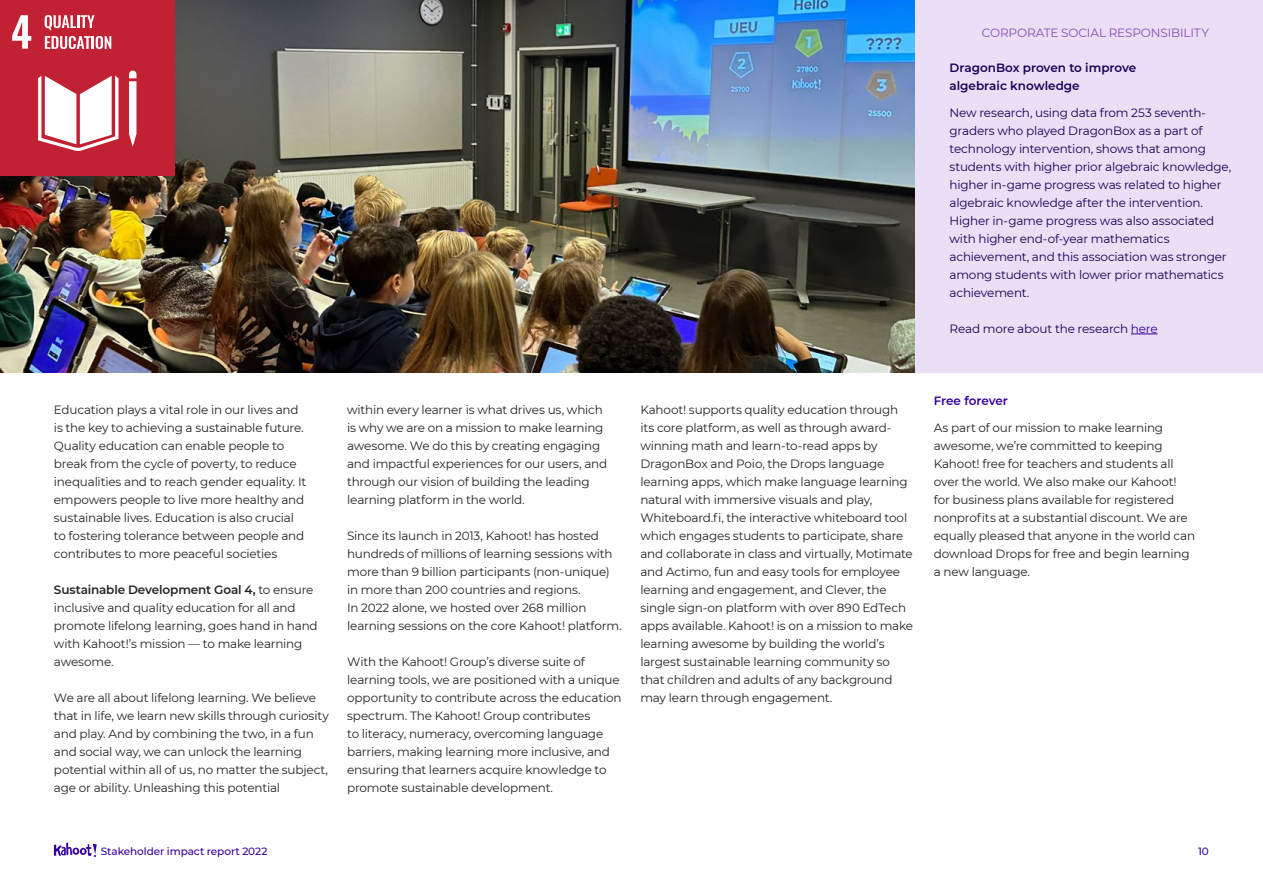
<style>
.page{position:relative;width:1263px;height:893px;background:#fff}
.page>*{position:absolute;margin:0;border:0;box-sizing:border-box;transform-origin:0 0}
.t1{font:12px/18px "Montserrat";letter-spacing:-.015em;color:#242424}
.t2{font:12px/18px "Montserrat";letter-spacing:-.015em;color:#1a0059}
.t3{font:600 12px/18px "Montserrat";color:#1a0059}
.t4{font:12px "Montserrat";letter-spacing:-.01em;color:#864cbf}
.t5{font:600 12px "Montserrat";letter-spacing:-.01em;color:#36009e}
.t6{font:500 10.5px "Montserrat";letter-spacing:-.005em;color:#36009e}
.s1{color:#36009e}
.s2{font-weight:600}
</style>
<div class="page">
<img style="left:0;top:0;width:916px;height:372px">
<div style="left:916px;top:0;width:347px;height:372px;background:#eadff4"></div>
<div style="left:0;top:0;width:174px;height:175px;background:#c22033"></div>
<svg style="left:12px;top:15px;width:19px;height:34px"></svg>
<svg style="left:45px;top:15px;width:66px;height:34px"></svg>
<svg style="left:38px;top:76px;width:80px;height:75px"></svg>
<svg style="left:129px;top:71px;width:7px;height:76px"></svg>
<svg style="left:54px;top:842px;width:43px;height:15px"></svg>
<svg style="left:1131px;top:334px;width:26px;height:1px"></svg>
<p class="t4" style="left:982px;top:25px;width:229px">CORPORATE SOCIAL RESPONSIBILITY</p>
<p class="t3" style="left:949px;top:58px;width:188px">DragonBox proven to improve algebraic knowledge</p>
<p class="t2" style="left:949px;top:103px;width:283px">New research, using data from 253 seventh&shy;graders who played DragonBox as a part of technology intervention, shows that among students with higher prior algebraic knowledge, higher in-game progress was related to higher algebraic knowledge after the intervention.<br>Higher in-game progress was also associated with higher end-of-year mathematics achievement, and this association was stronger among students with lower prior mathematics achievement.</p>
<p class="t2" style="left:949px;top:319px;width:210px">Read more about the research <span class="s1">here</span></p>
<p class="t1" style="left:54px;top:400px;width:254px">Education plays a vital role in our lives and is the key to achieving a sustainable future.<br>Quality education can enable people to break from the cycle of poverty, to reduce inequalities and to reach gender equality. It empowers people to live more healthy and sustainable lives. Education is also crucial to fostering tolerance between people and contributes to more peaceful societies</p>
<p class="t1" style="left:54px;top:580px;width:265px"><span class="s2">Sustainable Development Goal 4,</span> to ensure inclusive and quality education for all and promote lifelong learning, goes hand in hand with Kahoot!’s mission — to make learning awesome.</p>
<p class="t1" style="left:54px;top:688px;width:276px">We are all about lifelong learning. We believe that in life, we learn new skills through curiosity and play. And by combining the two, in a fun and social way, we can unlock the learning potential within all of us, no matter the subject, age or ability. Unleashing this potential</p>
<p class="t1" style="left:347px;top:400px;width:262px">within every learner is what drives us, which is why we are on a mission to make learning awesome. We do this by creating engaging and impactful experiences for our users, and through our vision of building the leading learning platform in the world.</p>
<p class="t1" style="left:347px;top:526px;width:276px">Since its launch in 2013, Kahoot! has hosted hundreds of millions of learning sessions with more than 9 billion participants (non-unique) in more than 200 countries and regions.<br>In 2022 alone, we hosted over 268 million learning sessions on the core Kahoot! platform.</p>
<p class="t1" style="left:347px;top:652px;width:276px">With the Kahoot! Group’s diverse suite of learning tools, we are positioned with a unique opportunity to contribute across the education spectrum. The Kahoot! Group contributes<br>to literacy, numeracy, overcoming language barriers, making learning more inclusive, and ensuring that learners acquire knowledge to promote sustainable development.</p>
<p class="t1" style="left:640px;top:400px;width:274px">Kahoot! supports quality education through its core platform, as well as through award&shy;winning math and learn-to-read apps by DragonBox and Poio, the Drops language learning apps, which make language learning natural with immersive visuals and play, Whiteboard.fi, the interactive whiteboard tool which engages students to participate, share and collaborate in class and virtually, Motimate and Actimo, fun and easy tools for employee learning and engagement, and Clever, the single sign-on platform with over 890 EdTech apps available. Kahoot! is on a mission to make learning awesome by building the world’s largest sustainable learning community so that children and adults of any background may learn through engagement.</p>
<p class="t5" style="left:934px;top:392px;width:76px">Free forever</p>
<p class="t1" style="left:934px;top:418px;width:263px">As part of our mission to make learning awesome, we’re committed to keeping Kahoot! free for teachers and students all over the world. We also make our Kahoot! for business plans available for registered nonprofits at a substantial discount. We are equally pleased that anyone in the world can download Drops for free and begin learning a new language.</p>
<p class="t6" style="left:101px;top:844px;width:168px">Stakeholder impact report 2022</p>
<p class="t6" style="left:1198px;top:844px;width:12px">10</p>
</div>
